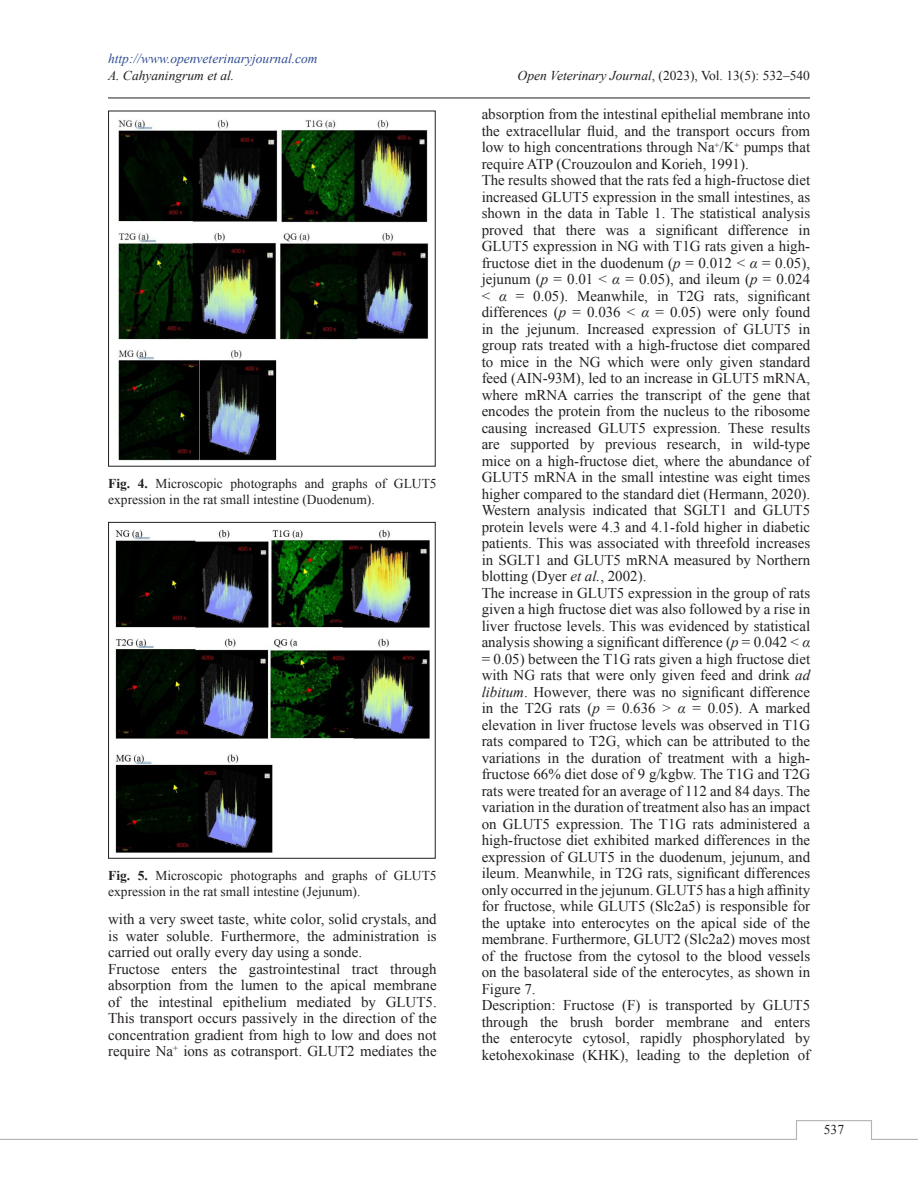
<style>
.page{position:relative;width:918px;height:1188px;background:#fff}
.page>*{position:absolute;margin:0;border:0;box-sizing:border-box;transform-origin:0 0}
.Para{font:15px/16.5px "Times New Roman";color:#231f20;text-align:justify}
.Fig_Caption{font:13.5px/16.2px "Times New Roman";color:#231f20}
.t1{font:italic 13.5px "Times New Roman";color:#304d94}
.t2{font:italic 13.5px "Times New Roman";color:#231f20}
.s1{font-style:italic}
.s2{font-weight:700}
</style>
<div class="page">
<hr style="left:108px;top:98px;width:702px;height:1px;background:#231f20">
<svg style="left:0;top:1120px;width:918px;height:20px"></svg>
<img style="left:118px;top:120px;width:311px;height:341px">
<div style="left:108px;top:111px;width:328px;height:356px;border:1px solid #231f20"></div>
<img style="left:115px;top:529px;width:315px;height:324px">
<div style="left:108px;top:522px;width:328px;height:337px;border:1px solid #231f20"></div>
<p class="t1" style="left:108px;top:50px;width:211px">http://www.openveterinaryjournal.com</p>
<p class="t2" style="left:108px;top:66px;width:128px">A. Cahyaningrum et al.</p>
<p class="Fig_Caption" style="left:518px;top:67px;width:294px"><span class="s1">Open Veterinary Journal</span>, (2023), Vol. 13(5): 532–540</p>
<p class="Fig_Caption" style="left:108px;top:475px;width:330px"><span class="s2">Fig. 4.</span> Microscopic photographs and graphs of GLUT5 expression in the rat small intestine (Duodenum).</p>
<p class="Fig_Caption" style="left:108px;top:867px;width:330px"><span class="s2">Fig. 5.</span> Microscopic photographs and graphs of GLUT5 expression in the rat small intestine (Jejunum).</p>
<p class="Para" style="left:108px;top:911px;width:330px">with a very sweet taste, white color, solid crystals, and is water soluble. Furthermore, the administration is carried out orally every day using a sonde.</p>
<p class="Para" style="left:108px;top:960px;width:330px">Fructose enters the gastrointestinal tract through absorption from the lumen to the apical membrane of the intestinal epithelium mediated by GLUT5.<br>This transport occurs passively in the direction of the concentration gradient from high to low and does not require Na<sup>+</sup> ions as cotransport. GLUT2 mediates the</p>
<p class="Para" style="left:482px;top:106px;width:330px">absorption from the intestinal epithelial membrane into the extracellular fluid, and the transport occurs from low to high concentrations through Na<sup>+</sup>/K<sup>+</sup> pumps that require ATP (Crouzoulon and Korieh, 1991).</p>
<p class="Para" style="left:482px;top:172px;width:330px">The results showed that the rats fed a high-fructose diet increased GLUT5 expression in the small intestines, as shown in the data in Table 1. The statistical analysis proved that there was a significant difference in GLUT5 expression in NG with T1G rats given a high&shy;fructose diet in the duodenum (<span class="s1">p</span> = 0.012 &lt; <span class="s1">α</span> = 0.05), jejunum (<span class="s1">p</span> = 0.01 &lt; <span class="s1">α</span> = 0.05), and ileum (<span class="s1">p</span> = 0.024 &lt; <span class="s1">α</span> = 0.05). Meanwhile, in T2G rats, significant differences (<span class="s1">p</span> = 0.036 &lt; <span class="s1">α</span> = 0.05) were only found in the jejunum. Increased expression of GLUT5 in group rats treated with a high-fructose diet compared to mice in the NG which were only given standard feed (AIN-93M), led to an increase in GLUT5 mRNA, where mRNA carries the transcript of the gene that encodes the protein from the nucleus to the ribosome causing increased GLUT5 expression. These results are supported by previous research, in wild-type mice on a high-fructose diet, where the abundance of GLUT5 mRNA in the small intestine was eight times higher compared to the standard diet (Hermann, 2020).<br>Western analysis indicated that SGLT1 and GLUT5 protein levels were 4.3 and 4.1-fold higher in diabetic patients. This was associated with threefold increases in SGLT1 and GLUT5 mRNA measured by Northern blotting (Dyer <span class="s1">et al.</span>, 2002).</p>
<p class="Para" style="left:482px;top:584px;width:330px">The increase in GLUT5 expression in the group of rats given a high fructose diet was also followed by a rise in liver fructose levels. This was evidenced by statistical analysis showing a significant difference (<span class="s1">p</span> = 0.042 &lt; <span class="s1">α </span>= 0.05) between the T1G rats given a high fructose diet with NG rats that were only given feed and drink <span class="s1">ad libitum</span>. However, there was no significant difference in the T2G rats (<span class="s1">p</span> = 0.636 &gt; <span class="s1">α</span> = 0.05). A marked elevation in liver fructose levels was observed in T1G rats compared to T2G, which can be attributed to the variations in the duration of treatment with a high&shy;fructose 66% diet dose of 9 g/kgbw. The T1G and T2G rats were treated for an average of 112 and 84 days. The variation in the duration of treatment also has an impact on GLUT5 expression. The T1G rats administered a high-fructose diet exhibited marked differences in the expression of GLUT5 in the duodenum, jejunum, and ileum. Meanwhile, in T2G rats, significant differences only occurred in the jejunum. GLUT5 has a high affinity for fructose, while GLUT5 (Slc2a5) is responsible for the uptake into enterocytes on the apical side of the membrane. Furthermore, GLUT2 (Slc2a2) moves most of the fructose from the cytosol to the blood vessels on the basolateral side of the enterocytes, as shown in Figure 7.</p>
<p class="Para" style="left:482px;top:997px;width:330px">Description: Fructose (F) is transported by GLUT5 through the brush border membrane and enters the enterocyte cytosol, rapidly phosphorylated by ketohexokinase (KHK), leading to the depletion of</p>
<p class="Fig_Caption" style="left:824px;top:1121px;width:22px">537</p>
</div>
